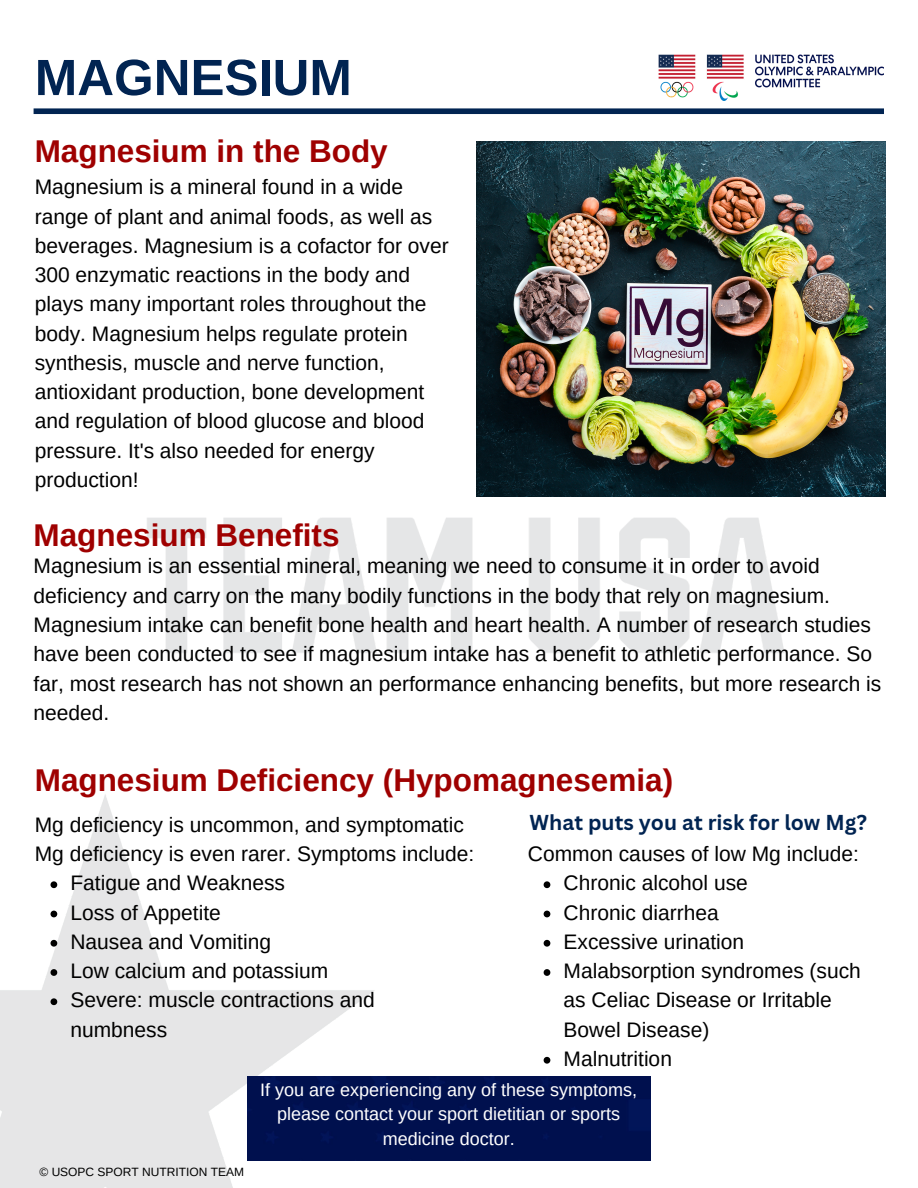
<style>
.page{position:relative;width:918px;height:1188px;background:#fff}
.page>*{position:absolute;margin:0;border:0;box-sizing:border-box;transform-origin:0 0}
.t1{font:700 51px "Arimo";color:#012452}
.t2{font:700 31.5px "Arimo";color:#9f0000}
.t3{font:21px/29.2px "Arimo";color:#000}
.t4{font:700 21px "Canva Sans";color:#012452}
.t5{font:18px/24.8px "Arimo";color:#fff;text-align:center}
.t6{font:12px "Arimo";color:#000}
</style>
<div class="page">
<svg style="left:34px;top:108px;width:850px;height:6px;background:#13335e"></svg>
<img style="left:147px;top:518px;width:637px;height:135px">
<img style="left:0;top:794px;width:547px;height:394px">
<svg style="left:51px;top:881px;width:6px;height:7px"></svg>
<svg style="left:51px;top:911px;width:6px;height:6px"></svg>
<svg style="left:51px;top:940px;width:6px;height:7px"></svg>
<svg style="left:51px;top:969px;width:6px;height:7px"></svg>
<svg style="left:51px;top:998px;width:6px;height:7px"></svg>
<svg style="left:544px;top:881px;width:6px;height:7px"></svg>
<svg style="left:544px;top:911px;width:6px;height:6px"></svg>
<svg style="left:544px;top:940px;width:6px;height:7px"></svg>
<svg style="left:544px;top:969px;width:6px;height:7px"></svg>
<svg style="left:544px;top:1057px;width:6px;height:7px"></svg>
<img style="left:659px;top:55px;width:225px;height:46px">
<img style="left:476px;top:141px;width:410px;height:356px">
<div style="left:244px;top:1076px;width:407px;height:83px;background:#00104e"></div>
<h1 class="t1" style="left:35px;top:49px;width:319px">MAGNESIUM</h1>
<h2 class="t2" style="left:35px;top:134px;width:355px">Magnesium in the Body</h2>
<p class="t3" style="left:35px;top:172px;width:415px">Magnesium is a mineral found in a wide range of plant and animal foods, as well as beverages. Magnesium is a cofactor for over 300 enzymatic reactions in the body and plays many important roles throughout the body. Magnesium helps regulate protein synthesis, muscle and nerve function, antioxidant production, bone development and regulation of blood glucose and blood pressure. It's also needed for energy production!</p>
<h2 class="t2" style="left:34px;top:518px;width:308px">Magnesium Benefits</h2>
<p class="t3" style="left:34px;top:552px;width:849px">Magnesium is an essential mineral, meaning we need to consume it in order to avoid deficiency and carry on the many bodily functions in the body that rely on magnesium.<br>Magnesium intake can benefit bone health and heart health. A number of research studies have been conducted to see if magnesium intake has a benefit to athletic performance. So far, most research has not shown an performance enhancing benefits, but more research is needed.</p>
<h2 class="t2" style="left:35px;top:762px;width:640px">Magnesium Deficiency (Hypomagnesemia)</h2>
<p class="t3" style="left:35px;top:810px;width:441px">Mg deficiency is uncommon, and symptomatic<br>Mg deficiency is even rarer. Symptoms include:</p>
<p class="t3" style="left:70px;top:868px;width:216px">Fatigue and Weakness</p>
<p class="t3" style="left:70px;top:898px;width:152px">Loss of Appetite</p>
<p class="t3" style="left:70px;top:927px;width:202px">Nausea and Vomiting</p>
<p class="t3" style="left:70px;top:956px;width:259px">Low calcium and potassium</p>
<p class="t3" style="left:70px;top:985px;width:306px">Severe: muscle contractions and numbness</p>
<p class="t4" style="left:530px;top:807px;width:339px">What puts you at risk for low Mg?</p>
<p class="t3" style="left:528px;top:839px;width:333px">Common causes of low Mg include:</p>
<p class="t3" style="left:564px;top:868px;width:186px">Chronic alcohol use</p>
<p class="t3" style="left:564px;top:898px;width:157px">Chronic diarrhea</p>
<p class="t3" style="left:564px;top:927px;width:182px">Excessive urination</p>
<p class="t3" style="left:564px;top:956px;width:299px">Malabsorption syndromes (such as Celiac Disease or Irritable<br>Bowel Disease)</p>
<p class="t3" style="left:564px;top:1044px;width:110px">Malnutrition</p>
<p class="t6" style="left:40px;top:1165px;width:206px">© USOPC SPORT NUTRITION TEAM</p>
<p class="t5" style="left:260px;top:1077px;width:378px">If you are experiencing any of these symptoms, please contact your sport dietitian or sports medicine doctor.</p>
</div>
